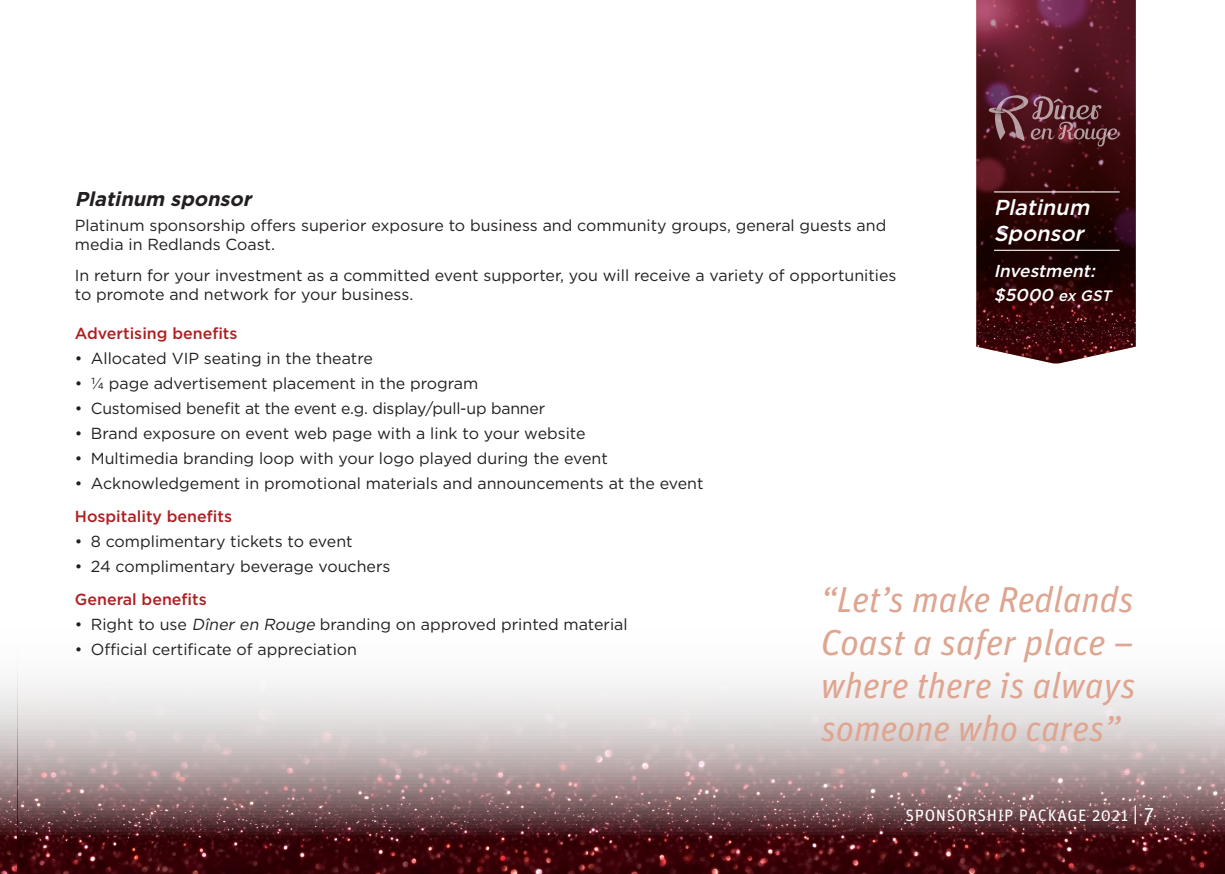
<style>
.page{position:relative;width:1225px;height:874px;background:#fff}
.page>*{position:absolute;margin:0;border:0;box-sizing:border-box;transform-origin:0 0}
.Mystique_heading{font:italic 36px/43.2px "Unit Pro";color:#dea591;text-align:justify}
.Mystique_sponsor_lev{font:italic 500 21.6px/26px "Gotham";color:#fff}
.Mystique_sponsor_lev-2{font:italic 700 20px "Gotham";color:#231f20}
.Mystique_sponsor_lev-3{font:italic 500 17.2px/23.8px "Gotham";color:#fff}
.t1{font:16.4px "Unit Pro";letter-spacing:.04em;color:#fff}
.Mystique_bullets{font:16px "Gotham";color:#231f20}
.Mystique_body_copy{font:16px/19.2px "Gotham";color:#231f20}
.Mystique_red_subhead{font:500 16px "Gotham";color:#af1e22}
.s1{font-style:italic}
.s2{font-size:15.2px}
.s3{font-size:20.4px}
</style>
<div class="page">
<img style="left:0;top:12px;width:1225px;height:861px">
<img style="left:976px;top:0;width:159px;height:363px">
<hr style="left:994px;top:249px;width:125px;height:2px;background:#fff">
<hr style="left:994px;top:191px;width:125px;height:1px;background:#fff">
<svg style="left:985px;top:87px;width:134px;height:59px"></svg>
<p class="Mystique_sponsor_lev-2" style="left:75px;top:186px;width:183px">Platinum sponsor</p>
<p class="Mystique_body_copy" style="left:75px;top:215px;width:813px">Platinum sponsorship offers superior exposure to business and community groups, general guests and media in Redlands Coast.</p>
<p class="Mystique_body_copy" style="left:75px;top:265px;width:823px">In return for your investment as a committed event supporter, you will receive a variety of opportunities to promote and network for your business.</p>
<p class="Mystique_red_subhead" style="left:75px;top:323px;width:164px">Advertising benefits</p>
<p class="Mystique_bullets" style="left:75px;top:348px;width:300px">• Allocated VIP seating in the theatre</p>
<p class="Mystique_bullets" style="left:75px;top:373px;width:405px">• ¼ page advertisement placement in the program</p>
<p class="Mystique_bullets" style="left:75px;top:397px;width:472px">• Customised benefit at the event e.g. display/pull-up banner</p>
<p class="Mystique_bullets" style="left:75px;top:422px;width:512px">• Brand exposure on event web page with a link to your website</p>
<p class="Mystique_bullets" style="left:75px;top:447px;width:534px">• Multimedia branding loop with your logo played during the event</p>
<p class="Mystique_bullets" style="left:75px;top:472px;width:630px">• Acknowledgement in promotional materials and announcements at the event</p>
<p class="Mystique_red_subhead" style="left:75px;top:505px;width:159px">Hospitality benefits</p>
<p class="Mystique_bullets" style="left:75px;top:530px;width:279px">• 8 complimentary tickets to event</p>
<p class="Mystique_bullets" style="left:75px;top:555px;width:317px">• 24 complimentary beverage vouchers</p>
<p class="Mystique_red_subhead" style="left:75px;top:588px;width:133px">General benefits</p>
<p class="Mystique_bullets" style="left:75px;top:613px;width:554px">• Right to use <span class="s1">Dîner en Rouge</span> branding on approved printed material</p>
<p class="Mystique_bullets" style="left:75px;top:638px;width:284px">• Official certificate of appreciation</p>
<p class="Mystique_sponsor_lev" style="left:993px;top:194px;width:103px">Platinum<br>Sponsor</p>
<p class="Mystique_sponsor_lev-3" style="left:993px;top:259px;width:123px">Investment: $5000 <span class="s2">ex GST</span></p>
<p class="Mystique_heading" style="left:821px;top:575px;width:316px">“Let’s make Redlands Coast a safer place – where there is always someone who cares”</p>
<p class="t1" style="left:905px;top:803px;width:250px">SPONSORSHIP PACKAGE 2021 <span class="s3">| 7</span></p>
</div>
